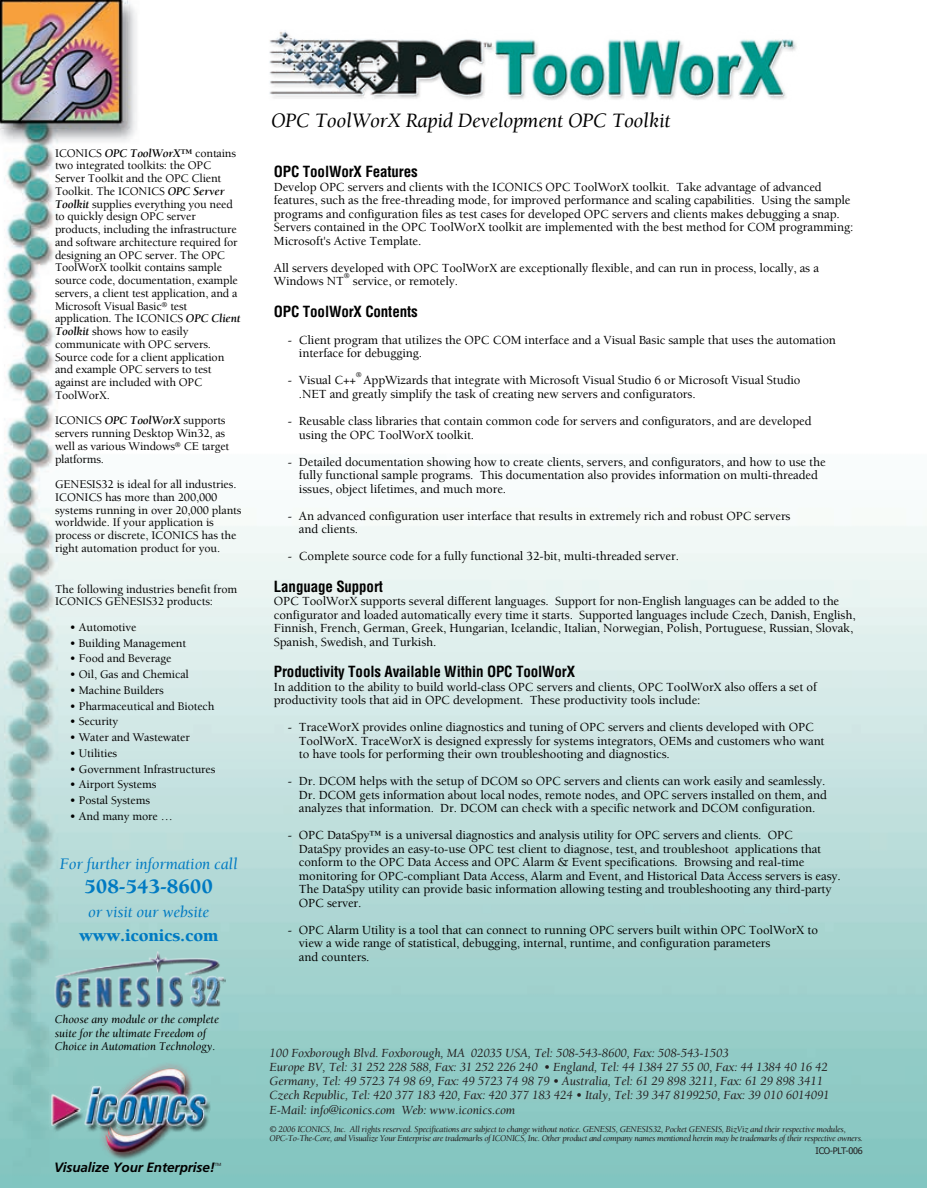
<style>
.page{position:relative;width:927px;height:1188px;background:#fff}
.page>*{position:absolute;margin:0;border:0;box-sizing:border-box;transform-origin:0 0}
.t1{font:italic 21px "Berkeley";letter-spacing:-.01em;color:#000}
.t2{font:900 21px "Berkeley";letter-spacing:-.01em;color:#007ac2}
.t3{font:900 18.3px "Berkeley";letter-spacing:-.01em;color:#007ac2}
.t4{font:italic 16.5px "Berkeley";letter-spacing:-.01em;color:#007ac2}
.t5{font:700 condensed 15px "Helvetica";letter-spacing:-.01em;color:#000}
.t6{font:italic 700 13.5px "Frutiger";letter-spacing:-.01em;color:#000}
.t7{font:500 12.75px/13.5px "Berkeley";letter-spacing:-.01em;color:#000}
.t8{font:italic 12.75px/14.2px "Berkeley";letter-spacing:-.01em;color:#231f20}
.t9{font:500 12px/12.8px "Berkeley";letter-spacing:-.015em;color:#000}
.t10{font:italic 12px/13.5px "Berkeley";letter-spacing:-.01em;color:#000}
.t11{font:italic 9px/9px "Berkeley";letter-spacing:-.04em;color:#231f20}
.t12{font:9px "Tahoma";letter-spacing:-.03em;color:#231f20}
.t13{font:500 7.5px "Berkeley";color:#000}
.t14{font:4.5px "Frutiger";color:#231f20}
.s1{font-weight:700;font-style:italic}
</style>
<div class="page">
<img style="left:0;top:0;width:926px;height:1188px">
<img style="left:48px;top:1060px;width:172px;height:101px">
<img style="left:54px;top:950px;width:171px;height:66px">
<img style="left:269px;top:30px;width:530px;height:83px">
<p class="t9" style="left:55px;top:147px;width:187px">ICONICS <span class="s1">OPC ToolWorX™</span> contains two integrated toolkits: the OPC<br>Server Toolkit and the OPC Client<br>Toolkit. The ICONICS <span class="s1">OPC Server<br>Toolkit</span> supplies everything you need to quickly design OPC server products, including the infrastructure and software architecture required for designing an OPC server. The OPC<br>ToolWorX toolkit contains sample source code, documentation, example servers, a client test application, and a<br>Microsoft Visual Basic<sup>®</sup> test application. The ICONICS <span class="s1">OPC Client<br>Toolkit</span> shows how to easily communicate with OPC servers.<br>Source code for a client application and example OPC servers to test against are included with OPC<br>ToolWorX.</p>
<p class="t9" style="left:55px;top:414px;width:176px">ICONICS <span class="s1">OPC ToolWorX</span> supports servers running Desktop Win32, as well as various Windows<sup>®</sup> CE target platforms.</p>
<p class="t9" style="left:55px;top:478px;width:188px">GENESIS32 is ideal for all industries.<br>ICONICS has more than 200,000 systems running in over 20,000 plants worldwide. If your application is process or discrete, ICONICS has the right automation product for you.</p>
<p class="t9" style="left:55px;top:582px;width:184px">The following industries benefit from<br>ICONICS GENESIS32 products:</p>
<p class="t9" style="left:70px;top:621px;width:68px">• Automotive</p>
<p class="t9" style="left:70px;top:636px;width:118px">• Building Management</p>
<p class="t9" style="left:70px;top:652px;width:103px">• Food and Beverage</p>
<p class="t9" style="left:70px;top:668px;width:120px">• Oil, Gas and Chemical</p>
<p class="t9" style="left:70px;top:684px;width:95px">• Machine Builders</p>
<p class="t9" style="left:70px;top:699px;width:146px">• Pharmaceutical and Biotech</p>
<p class="t9" style="left:70px;top:715px;width:50px">• Security</p>
<p class="t9" style="left:70px;top:731px;width:121px">• Water and Wastewater</p>
<p class="t9" style="left:70px;top:747px;width:49px">• Utilities</p>
<p class="t9" style="left:70px;top:762px;width:147px">• Government Infrastructures</p>
<p class="t9" style="left:70px;top:778px;width:88px">• Airport Systems</p>
<p class="t9" style="left:70px;top:794px;width:82px">• Postal Systems</p>
<p class="t9" style="left:70px;top:810px;width:104px">• And many more …</p>
<p class="t4" style="left:60px;top:855px;width:179px">For further information call</p>
<h1 class="t2" style="left:84px;top:875px;width:130px">508-543-8600</h1>
<p class="t4" style="left:88px;top:903px;width:123px">or visit our website</p>
<h2 class="t3" style="left:79px;top:926px;width:141px">www.iconics.com</h2>
<p class="t10" style="left:55px;top:1013px;width:165px">Choose any module or the complete suite for the ultimate Freedom of<br>Choice in Automation Technology.</p>
<p class="t6" style="left:54px;top:1159px;width:162px">Visualize Your Enterprise!</p>
<p class="t14" style="left:214px;top:1161px;width:8px">TM</p>
<h1 class="t1" style="left:271px;top:109px;width:401px">OPC ToolWorX Rapid Development OPC Toolkit</h1>
<p class="t5" style="left:274px;top:163px;width:145px">OPC ToolWorX Features</p>
<p class="t7" style="left:274px;top:180px;width:580px">Develop OPC servers and clients with the ICONICS OPC ToolWorX toolkit. Take advantage of advanced features, such as the free-threading mode, for improved performance and scaling capabilities. Using the sample programs and configuration files as test cases for developed OPC servers and clients makes debugging a snap.<br>Servers contained in the OPC ToolWorX toolkit are implemented with the best method for COM programming:<br>Microsoft's Active Template.</p>
<p class="t7" style="left:274px;top:261px;width:546px">All servers developed with OPC ToolWorX are exceptionally flexible, and can run in process, locally, as a<br>Windows NT</p>
<p class="t13" style="left:343px;top:272px;width:7px">®</p>
<p class="t7" style="left:353px;top:275px;width:107px">service, or remotely.</p>
<p class="t5" style="left:274px;top:302px;width:145px">OPC ToolWorX Contents</p>
<p class="t7" style="left:299px;top:333px;width:538px;text-indent:-11px">- Client program that utilizes the OPC COM interface and a Visual Basic sample that uses the automation interface for debugging.</p>
<p class="t7" style="left:288px;top:374px;width:70px">- Visual C++</p>
<p class="t13" style="left:355px;top:371px;width:7px">®</p>
<p class="t7" style="left:299px;top:374px;width:503px;text-indent:64px">AppWizards that integrate with Microsoft Visual Studio 6 or Microsoft Visual Studio .NET and greatly simplify the task of creating new servers and configurators.</p>
<p class="t7" style="left:299px;top:414px;width:514px;text-indent:-11px">- Reusable class libraries that contain common code for servers and configurators, and are developed using the OPC ToolWorX toolkit.</p>
<p class="t7" style="left:299px;top:455px;width:528px;text-indent:-11px">- Detailed documentation showing how to create clients, servers, and configurators, and how to use the fully functional sample programs. This documentation also provides information on multi-threaded issues, object lifetimes, and much more.</p>
<p class="t7" style="left:299px;top:509px;width:493px;text-indent:-11px">- An advanced configuration user interface that results in extremely rich and robust OPC servers and clients.</p>
<p class="t7" style="left:288px;top:549px;width:392px">- Complete source code for a fully functional 32-bit, multi-threaded server.</p>
<p class="t5" style="left:274px;top:577px;width:111px">Language Support</p>
<p class="t7" style="left:274px;top:594px;width:583px">OPC ToolWorX supports several different languages. Support for non-English languages can be added to the configurator and loaded automatically every time it starts. Supported languages include Czech, Danish, English, Finnish, French, German, Greek, Hungarian, Icelandic, Italian, Norwegian, Polish, Portuguese, Russian, Slovak, Spanish, Swedish, and Turkish.</p>
<p class="t5" style="left:274px;top:662px;width:302px">Productivity Tools Available Within OPC ToolWorX</p>
<p class="t7" style="left:274px;top:680px;width:544px">In addition to the ability to build world-class OPC servers and clients, OPC ToolWorX also offers a set of productivity tools that aid in OPC development. These productivity tools include:</p>
<p class="t7" style="left:299px;top:720px;width:527px;text-indent:-11px">- TraceWorX provides online diagnostics and tuning of OPC servers and clients developed with OPC<br>ToolWorX. TraceWorX is designed expressly for systems integrators, OEMs and customers who want to have tools for performing their own troubleshooting and diagnostics.</p>
<p class="t7" style="left:299px;top:774px;width:529px;text-align:justify;text-indent:-11px">- Dr. DCOM helps with the setup of DCOM so OPC servers and clients can work easily and seamlessly.<br>Dr. DCOM gets information about local nodes, remote nodes, and OPC servers installed on them, and analyzes that information. Dr. DCOM can check with a specific network and DCOM configuration.</p>
<p class="t7" style="left:299px;top:828px;width:543px;text-indent:-11px">- OPC DataSpy™ is a universal diagnostics and analysis utility for OPC servers and clients. OPC<br>DataSpy provides an easy-to-use OPC test client to diagnose, test, and troubleshoot applications that conform to the OPC Data Access and OPC Alarm &amp; Event specifications. Browsing and real-time monitoring for OPC-compliant Data Access, Alarm and Event, and Historical Data Access servers is easy.<br>The DataSpy utility can provide basic information allowing testing and troubleshooting any third-party OPC server.</p>
<p class="t7" style="left:299px;top:923px;width:520px;text-indent:-11px">- OPC Alarm Utility is a tool that can connect to running OPC servers built within OPC ToolWorX to view a wide range of statistical, debugging, internal, runtime, and configuration parameters<br>and counters.</p>
<p class="t8" style="left:269px;top:1046px;width:561px">100 Foxborough Blvd. Foxborough, MA 02035 USA, Tel: 508-543-8600, Fax: 508-543-1503<br>Europe BV, Tel: 31 252 228 588, Fax: 31 252 226 240 • England, Tel: 44 1384 27 55 00, Fax: 44 1384 40 16 42<br>Germany, Tel: 49 5723 74 98 69, Fax: 49 5723 74 98 79 • Australia, Tel: 61 29 898 3211, Fax: 61 29 898 3411<br>Czech Republic, Tel: 420 377 183 420, Fax: 420 377 183 424 • Italy, Tel: 39 347 8199250, Fax: 39 010 6014091<br>E-Mail: info@iconics.com Web: www.iconics.com</p>
<p class="t11" style="left:269px;top:1124px;width:594px">© 2006 ICONICS, Inc. All rights reserved. Specifications are subject to change without notice. GENESIS, GENESIS32, Pocket GENESIS, BizViz and their respective modules,<br>OPC-To-The-Core, and Visualize Your Enterprise are trademarks of ICONICS, Inc. Other product and company names mentioned herein may be trademarks of their respective owners.</p>
<p class="t12" style="left:815px;top:1144px;width:49px">ICO-PLT-006</p>
</div>
